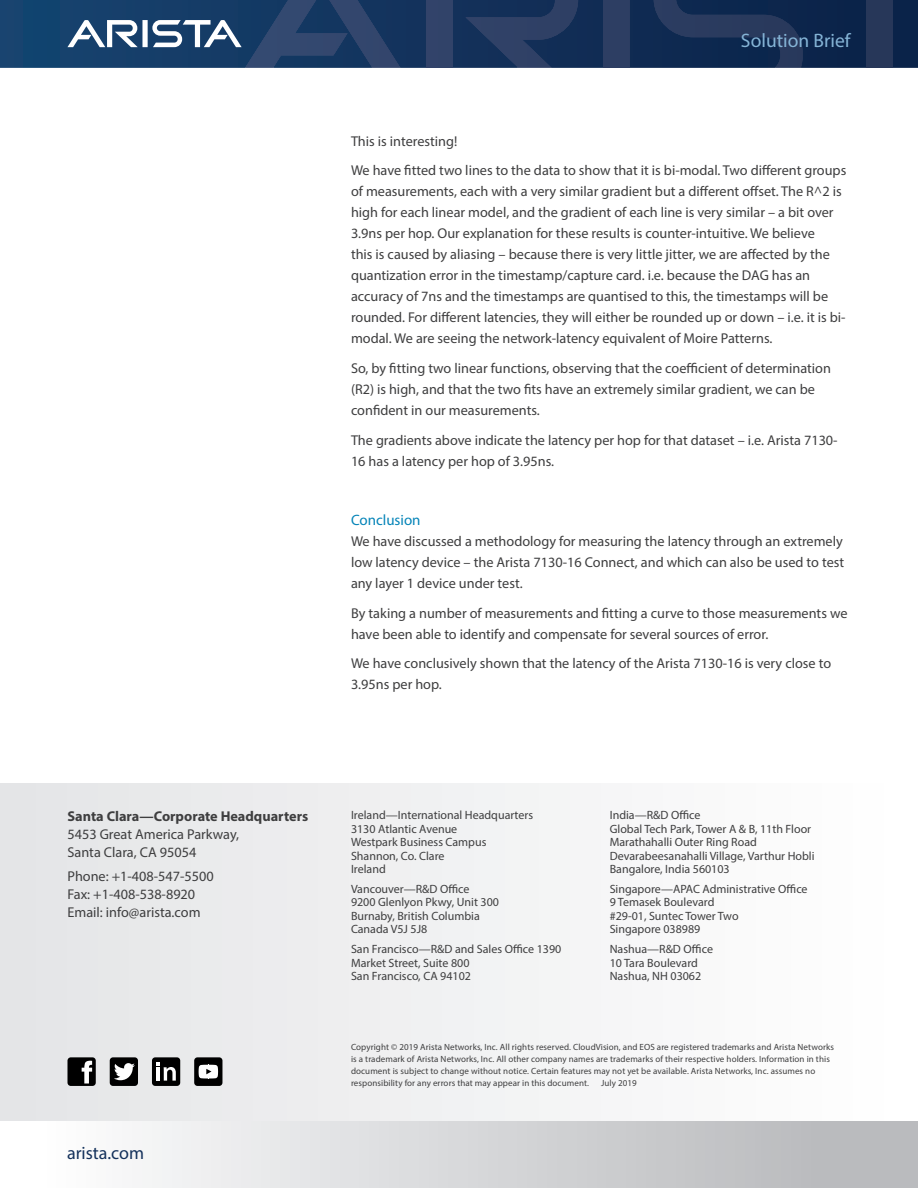
<style>
.page{position:relative;width:918px;height:1188px;background:#fff}
.page>*{position:absolute;margin:0;border:0;box-sizing:border-box;transform-origin:0 0}
.t1{font:19.5px "Myriad Pro";color:#85b4d6}
.t2{font:18px "Myriad Pro";color:#14315b}
.Main_body_subhead{font:15px "Myriad Pro";color:#0584b8}
.Main_body_text{font:14.25px/21px "Myriad Pro";color:#3e3e3f}
.t3{font:700 14.25px "Myriad Pro";color:#3e3e3f}
.t4{font:12px/13.5px "Myriad Pro";color:#3e3e3f}
.t5{font:9px/12px "Myriad Pro";letter-spacing:.01em;color:#3e3e3f}
</style>
<div class="page">
<svg style="left:0;top:0;width:918px;height:68px;background:#103059"></svg>
<div style="left:426px;top:0;width:26px;height:68px;background:#314369"></div>
<svg style="left:465px;top:0;width:113px;height:68px;background:#1f365d"></svg>
<svg style="left:67px;top:0;width:333px;height:68px;background:#2f4e74"></svg>
<div style="left:604px;top:0;width:26px;height:68px;background:#2d3e63"></div>
<svg style="left:654px;top:0;width:149px;height:68px;background:#182f54"></svg>
<div style="left:867px;top:0;width:26px;height:68px;background:#273759"></div>
<div style="left:0;top:1120px;width:918px;height:68px;background:linear-gradient(to right,#fff,#b3b4b7)"></div>
<div style="left:0;top:783px;width:918px;height:337px;background:linear-gradient(to right,#e4e4e6,#fff)"></div>
<div style="left:67px;top:1057px;width:29px;height:29px;background:#000;border-radius:3px"></div>
<div style="left:110px;top:1057px;width:28px;height:29px;background:#000;border-radius:3px"></div>
<div style="left:152px;top:1057px;width:28px;height:29px;background:#000;border-radius:3px"></div>
<div style="left:194px;top:1057px;width:28px;height:29px;background:#000;border-radius:3px"></div>
<svg style="left:82px;top:1060px;width:10px;height:24px"></svg>
<svg style="left:114px;top:1063px;width:21px;height:17px"></svg>
<svg style="left:157px;top:1063px;width:19px;height:18px"></svg>
<svg style="left:199px;top:1065px;width:19px;height:14px"></svg>
<h1 class="t1" style="left:741px;top:29px;width:111px">Solution Brief</h1>
<p class="Main_body_text" style="left:351px;top:130px;width:108px">This is interesting!</p>
<p class="Main_body_text" style="left:351px;top:160px;width:497px">We have fitted two lines to the data to show that it is bi-modal. Two different groups of measurements, each with a very similar gradient but a different offset. The R^2 is high for each linear model, and the gradient of each line is very similar – a bit over 3.9ns per hop. Our explanation for these results is counter-intuitive. We believe<br>this is caused by aliasing – because there is very little jitter, we are affected by the quantization error in the timestamp/capture card. i.e. because the DAG has an accuracy of 7ns and the timestamps are quantised to this, the timestamps will be rounded. For different latencies, they will either be rounded up or down – i.e. it is bi&shy;modal. We are seeing the network-latency equivalent of Moire Patterns.</p>
<p class="Main_body_text" style="left:351px;top:357px;width:481px">So, by fitting two linear functions, observing that the coefficient of determination (R2) is high, and that the two fits have an extremely similar gradient, we can be confident in our measurements.</p>
<p class="Main_body_text" style="left:351px;top:429px;width:488px">The gradients above indicate the latency per hop for that dataset – i.e. Arista 7130-<br>16 has a latency per hop of 3.95ns.</p>
<p class="Main_body_subhead" style="left:351px;top:511px;width:71px">Conclusion</p>
<p class="Main_body_text" style="left:351px;top:530px;width:495px;text-align:justify">We have discussed a methodology for measuring the latency through an extremely low latency device – the Arista 7130-16 Connect, and which can also be used to test any layer 1 device under test.</p>
<p class="Main_body_text" style="left:351px;top:602px;width:498px">By taking a number of measurements and fitting a curve to those measurements we have been able to identify and compensate for several sources of error.</p>
<p class="Main_body_text" style="left:351px;top:653px;width:482px">We have conclusively shown that the latency of the Arista 7130-16 is very close to<br>3.95ns per hop.</p>
<p class="t3" style="left:68px;top:807px;width:242px">Santa Clara—Corporate Headquarters</p>
<p class="Main_body_text" style="left:68px;top:825px;width:173px;line-height:18px">5453 Great America Parkway,<br>Santa Clara, CA 95054</p>
<p class="Main_body_text" style="left:68px;top:867px;width:148px;line-height:18px">Phone: +1-408-547-5500<br>Fax: +1-408-538-8920<br>Email: info@arista.com</p>
<p class="t2" style="left:67px;top:1142px;width:79px">arista.com</p>
<p class="t4" style="left:351px;top:808px;width:184px">Ireland—International Headquarters<br>3130 Atlantic Avenue<br>Westpark Business Campus<br>Shannon, Co. Clare<br>Ireland</p>
<p class="t4" style="left:351px;top:882px;width:150px">Vancouver—R&amp;D Office<br>9200 Glenlyon Pkwy, Unit 300<br>Burnaby, British Columbia<br>Canada V5J 5J8</p>
<p class="t4" style="left:351px;top:942px;width:212px">San Francisco—R&amp;D and Sales Office 1390<br>Market Street, Suite 800<br>San Francisco, CA 94102</p>
<p class="t4" style="left:610px;top:808px;width:206px">India—R&amp;D Office<br>Global Tech Park, Tower A &amp; B, 11th Floor<br>Marathahalli Outer Ring Road<br>Devarabeesanahalli Village, Varthur Hobli<br>Bangalore, India 560103</p>
<p class="t4" style="left:610px;top:882px;width:199px">Singapore—APAC Administrative Office<br>9 Temasek Boulevard<br>#29-01, Suntec Tower Two<br>Singapore 038989</p>
<p class="t4" style="left:610px;top:942px;width:105px">Nashua—R&amp;D Office<br>10 Tara Boulevard<br>Nashua, NH 03062</p>
<p class="t5" style="left:351px;top:1041px;width:485px">Copyright © 2019 Arista Networks, Inc. All rights reserved. CloudVision, and EOS are registered trademarks and Arista Networks is a trademark of Arista Networks, Inc. All other company names are trademarks of their respective holders. Information in this document is subject to change without notice. Certain features may not yet be available. Arista Networks, Inc. assumes no responsibility for any errors that may appear in this document.</p>
<p class="t5" style="left:601px;top:1077px;width:37px">July 2019</p>
</div>
